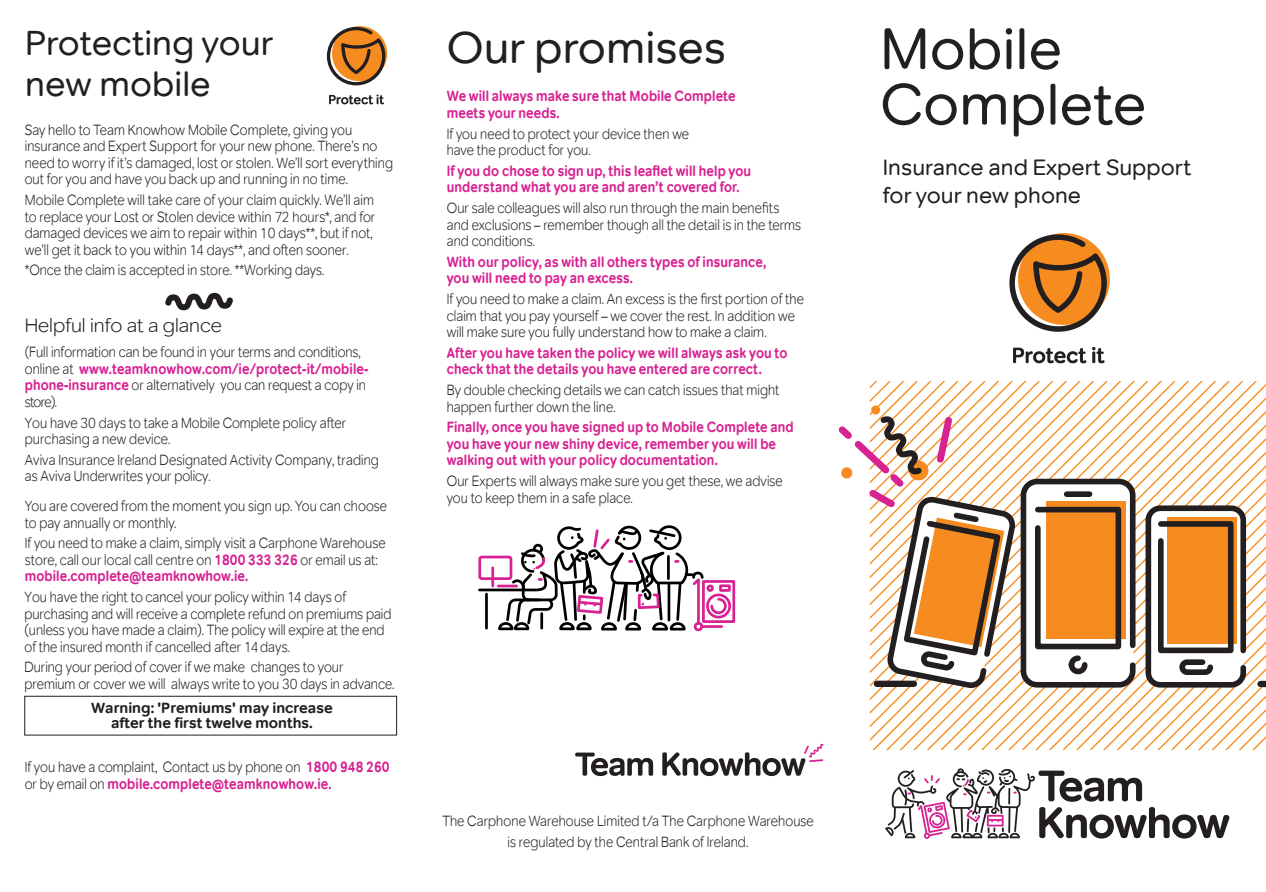
<style>
.page{position:relative;width:1266px;height:892px;background:#fff}
.page>*{position:absolute;margin:0;border:0;box-sizing:border-box;transform-origin:0 0}
.t1{font:57.75px/55.5px "Team Knowhow Tondo";color:#231f20}
.t2{font:45px "Team Knowhow Tondo";color:#231f20}
._10_point_condendsed{font:35.1px/41px "Team Knowhow Tondo";color:#231f20}
.t3{font:22.5px/28.5px "Team Knowhow Tondo";color:#231f20}
._10_point_condendsed-2{font:300 19.5px "Team Knowhow Tondo";color:#231f20}
._10_point_condendsed-3{font:300 15px/16.5px "Team Knowhow Tondo";letter-spacing:.005em;color:#231f20;scale:.85 1}
._10_point_condendsed-4{font:700 15px/16.5px "Team Knowhow Tondo";letter-spacing:.01em;color:#d72291;scale:.85 1}
.TKH_BODY{font:700 15px/15px "Team Knowhow Tondo";color:#231f20;text-align:center}
.s1{font-weight:700;color:#d72291}
</style>
<div class="page">
<svg style="left:329px;top:95px;width:55px;height:9px"></svg>
<svg style="left:327px;top:27px;width:58px;height:58px"></svg>
<svg style="left:165px;top:293px;width:68px;height:17px"></svg>
<svg style="left:728px;top:584px;width:3px;height:30px"></svg>
<div style="left:702px;top:580px;width:33px;height:43px;border:3px solid #d72291"></div>
<div style="left:706px;top:594px;width:25px;height:24px;border:3px solid #d72291;border-radius:50%"></div>
<div style="left:719px;top:584px;width:11px;height:8px;border:3px solid #d72291"></div>
<svg style="left:478px;top:525px;width:250px;height:107px"></svg>
<svg style="left:575px;top:753px;width:78px;height:23px"></svg>
<svg style="left:662px;top:744px;width:161px;height:32px"></svg>
<div style="left:24px;top:696px;width:373px;height:39px;border:1px solid #231f20"></div>
<svg style="left:838px;top:233px;width:428px;height:606px"></svg>
<p class="_10_point_condendsed" style="left:25px;top:22px;width:249px">Protecting your new mobile</p>
<p class="_10_point_condendsed-3" style="left:25px;top:121px;width:435px">Say hello to Team Knowhow Mobile Complete, giving you insurance and Expert Support for your new phone. There’s no need to worry if it’s damaged, lost or stolen. We’ll sort everything out for you and have you back up and running in no time.</p>
<p class="_10_point_condendsed-3" style="left:25px;top:192px;width:414px">Mobile Complete will take care of your claim quickly. We’ll aim to replace your Lost or Stolen device within 72 hours*, and for damaged devices we aim to repair within 10 days**, but if not, we’ll get it back to you within 14 days**, and often sooner.</p>
<p class="_10_point_condendsed-3" style="left:25px;top:262px;width:354px">*Once the claim is accepted in store. **Working days.</p>
<p class="_10_point_condendsed-2" style="left:25px;top:314px;width:199px">Helpful info at a glance</p>
<p class="_10_point_condendsed-3" style="left:25px;top:344px;width:406px">(Full information can be found in your terms and conditions, online at <span class="s1">www.teamknowhow.com/ie/protect-it/mobile&shy;phone-insurance</span> or alternatively you can request a copy in store).</p>
<p class="_10_point_condendsed-3" style="left:25px;top:414px;width:379px">You have 30 days to take a Mobile Complete policy after purchasing a new device.</p>
<p class="_10_point_condendsed-3" style="left:25px;top:452px;width:418px">Aviva Insurance Ireland Designated Activity Company, trading as Aviva Underwrites your policy.</p>
<p class="_10_point_condendsed-3" style="left:25px;top:498px;width:428px">You are covered from the moment you sign up. You can choose to pay annually or monthly.</p>
<p class="_10_point_condendsed-3" style="left:25px;top:535px;width:426px">If you need to make a claim, simply visit a Carphone Warehouse store, call our local call centre on <span class="s1">1800 333 326</span> or email us at: <span class="s1">mobile.complete@teamknowhow.ie.</span></p>
<p class="_10_point_condendsed-3" style="left:24px;top:589px;width:433px">You have the right to cancel your policy within 14 days of purchasing and will receive a complete refund on premiums paid (unless you have made a claim). The policy will expire at the end of the insured month if cancelled after 14 days.</p>
<p class="_10_point_condendsed-3" style="left:24px;top:659px;width:437px">During your period of cover if we make changes to your premium or cover we will always write to you 30 days in advance.</p>
<p class="TKH_BODY" style="left:91px;top:701px;width:243px">Warning: 'Premiums' may increase after the first twelve months.</p>
<p class="_10_point_condendsed-3" style="left:25px;top:759px;width:431px">If you have a complaint, Contact us by phone on <span class="s1">1800 948 260 </span>or by email on <span class="s1">mobile.complete@teamknowhow.ie.</span></p>
<p class="t2" style="left:446px;top:20px;width:281px">Our promises</p>
<p class="_10_point_condendsed-4" style="left:446px;top:88px;width:341px">We will always make sure that Mobile Complete meets your needs.</p>
<p class="_10_point_condendsed-3" style="left:446px;top:125px;width:286px">If you need to protect your device then we have the product for you.</p>
<p class="_10_point_condendsed-4" style="left:446px;top:163px;width:359px">If you do chose to sign up, this leaflet will help you understand what you are and aren’t covered for.</p>
<p class="_10_point_condendsed-3" style="left:446px;top:200px;width:418px">Our sale colleagues will also run through the main benefits and exclusions – remember though all the detail is in the terms and conditions.</p>
<p class="_10_point_condendsed-4" style="left:446px;top:254px;width:377px">With our policy, as with all others types of insurance, you will need to pay an excess.</p>
<p class="_10_point_condendsed-3" style="left:446px;top:291px;width:422px">If you need to make a claim. An excess is the first portion of the claim that you pay yourself – we cover the rest. In addition we will make sure you fully understand how to make a claim.</p>
<p class="_10_point_condendsed-4" style="left:446px;top:345px;width:402px">After you have taken the policy we will always ask you to check that the details you have entered are correct.</p>
<p class="_10_point_condendsed-3" style="left:446px;top:382px;width:393px">By double checking details we can catch issues that might happen further down the line.</p>
<p class="_10_point_condendsed-4" style="left:446px;top:419px;width:410px">Finally, once you have signed up to Mobile Complete and you have your new shiny device, remember you will be walking out with your policy documentation.</p>
<p class="_10_point_condendsed-3" style="left:446px;top:473px;width:397px">Our Experts will always make sure you get these, we advise you to keep them in a safe place.</p>
<p class="_10_point_condendsed-3" style="left:442px;top:810px;width:438px;line-height:21px;text-align:center">The Carphone Warehouse Limited t/a The Carphone Warehouse is regulated by the Central Bank of Ireland.</p>
<p class="t1" style="left:880px;top:21px;width:268px">Mobile<br>Complete</p>
<p class="t3" style="left:882px;top:153px;width:310px">Insurance and Expert Support for your new phone</p>
</div>
